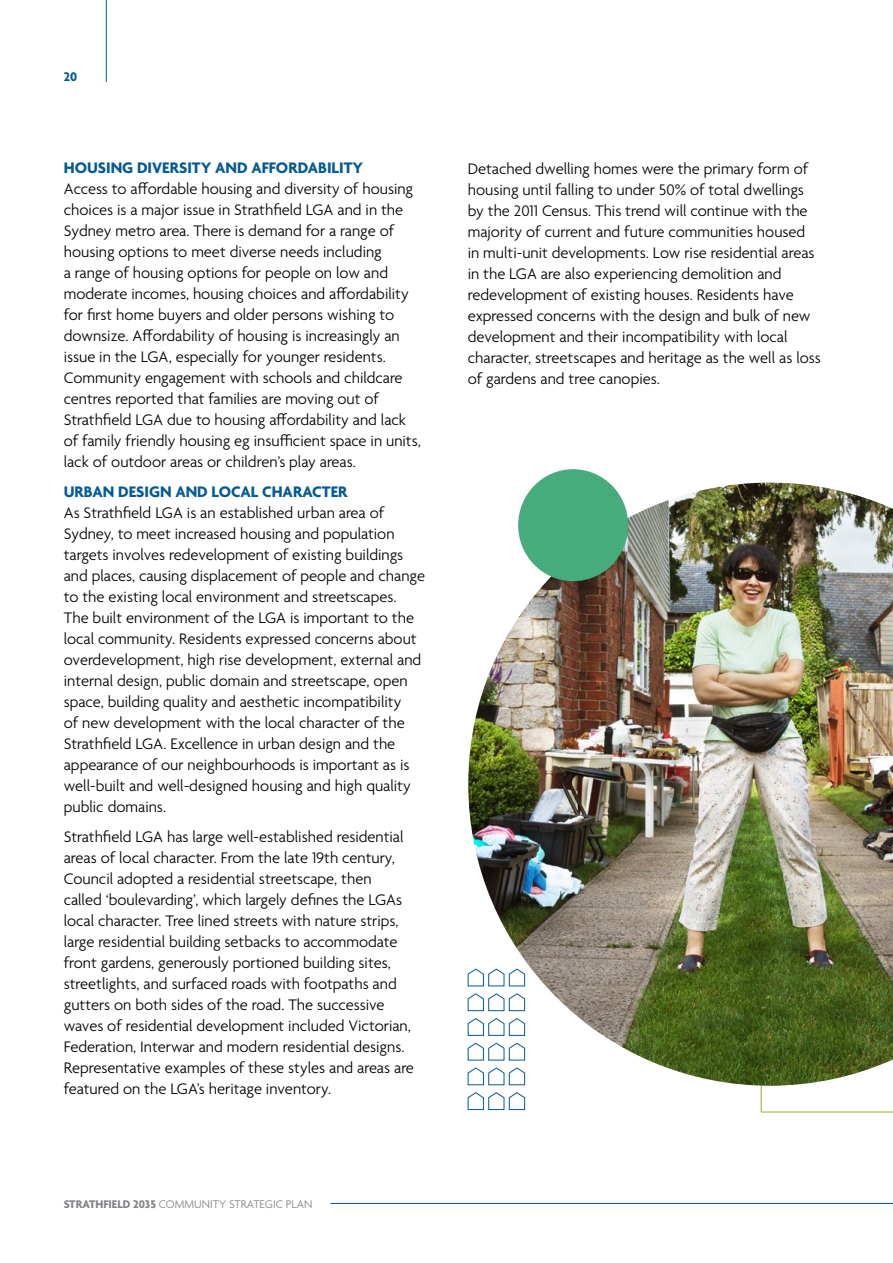
<style>
.page{position:relative;width:893px;height:1263px;background:#fff}
.page>*{position:absolute;margin:0;border:0;box-sizing:border-box;transform-origin:0 0}
.t1{font:300 16.5px/21px "Agenda";color:#000}
.t2{font:700 16.5px "Agenda";color:#055a93}
.t3{font:700 13.5px "Agenda";color:#055a93}
.t4{font:300 12px "Agenda";color:#808285}
.s1{font-weight:700}
</style>
<div class="page">
<hr style="left:761px;top:1010px;width:1px;height:102px;background:#a3a934">
<hr style="left:761px;top:1112px;width:132px;height:1px;background:#a3a934">
<img style="left:468px;top:973px;width:425px;height:113px">
<svg style="left:467px;top:973px;width:58px;height:14px"></svg>
<svg style="left:467px;top:1042px;width:58px;height:19px"></svg>
<svg style="left:467px;top:993px;width:58px;height:18px"></svg>
<svg style="left:467px;top:1067px;width:58px;height:18px"></svg>
<svg style="left:467px;top:1018px;width:58px;height:18px"></svg>
<svg style="left:467px;top:1092px;width:58px;height:18px"></svg>
<div style="left:518px;top:469px;width:110px;height:112px;background:#46ac7c;border-radius:50%"></div>
<hr style="left:331px;top:1203px;width:562px;height:1px;background:#055a93">
<hr style="left:106px;top:0;width:1px;height:82px;background:#055a93">
<img style="left:468px;top:483px;width:425px;height:490px">
<img style="left:732px;top:446px;width:109px;height:109px;border-radius:50%">
<img style="left:831px;top:470px;width:62px;height:476px">
<img style="left:831px;top:541px;width:62px;height:324px">
<p class="t3" style="left:64px;top:70px;width:15px">20</p>
<p class="t2" style="left:64px;top:159px;width:301px">HOUSING DIVERSITY AND AFFORDABILITY</p>
<p class="t1" style="left:64px;top:180px;width:359px">Access to affordable housing and diversity of housing choices is a major issue in Strathfield LGA and in the Sydney metro area. There is demand for a range of housing options to meet diverse needs including<br>a range of housing options for people on low and moderate incomes, housing choices and affordability for first home buyers and older persons wishing to downsize. Affordability of housing is increasingly an issue in the LGA, especially for younger residents.<br>Community engagement with schools and childcare centres reported that families are moving out of Strathfield LGA due to housing affordability and lack of family friendly housing eg insufficient space in units, lack of outdoor areas or children’s play areas.</p>
<p class="t2" style="left:64px;top:483px;width:285px">URBAN DESIGN AND LOCAL CHARACTER</p>
<p class="t1" style="left:64px;top:503px;width:363px">As Strathfield LGA is an established urban area of Sydney, to meet increased housing and population targets involves redevelopment of existing buildings and places, causing displacement of people and change to the existing local environment and streetscapes.<br>The built environment of the LGA is important to the local community. Residents expressed concerns about overdevelopment, high rise development, external and internal design, public domain and streetscape, open space, building quality and aesthetic incompatibility<br>of new development with the local character of the Strathfield LGA. Excellence in urban design and the appearance of our neighbourhoods is important as is well-built and well-designed housing and high quality public domains.</p>
<p class="t1" style="left:64px;top:827px;width:352px">Strathfield LGA has large well-established residential areas of local character. From the late 19th century, Council adopted a residential streetscape, then<br>called ‘boulevarding’, which largely defines the LGAs local character. Tree lined streets with nature strips, large residential building setbacks to accommodate front gardens, generously portioned building sites, streetlights, and surfaced roads with footpaths and gutters on both sides of the road. The successive waves of residential development included Victorian, Federation, Interwar and modern residential designs.<br>Representative examples of these styles and areas are featured on the LGA’s heritage inventory.</p>
<p class="t4" style="left:64px;top:1197px;width:250px"><span class="s1">STRATHFIELD 2035</span> COMMUNITY STRATEGIC PLAN</p>
<p class="t1" style="left:468px;top:159px;width:354px">Detached dwelling homes were the primary form of housing until falling to under 50% of total dwellings by the 2011 Census. This trend will continue with the majority of current and future communities housed in multi-unit developments. Low rise residential areas in the LGA are also experiencing demolition and redevelopment of existing houses. Residents have expressed concerns with the design and bulk of new development and their incompatibility with local character, streetscapes and heritage as the well as loss of gardens and tree canopies.</p>
</div>
